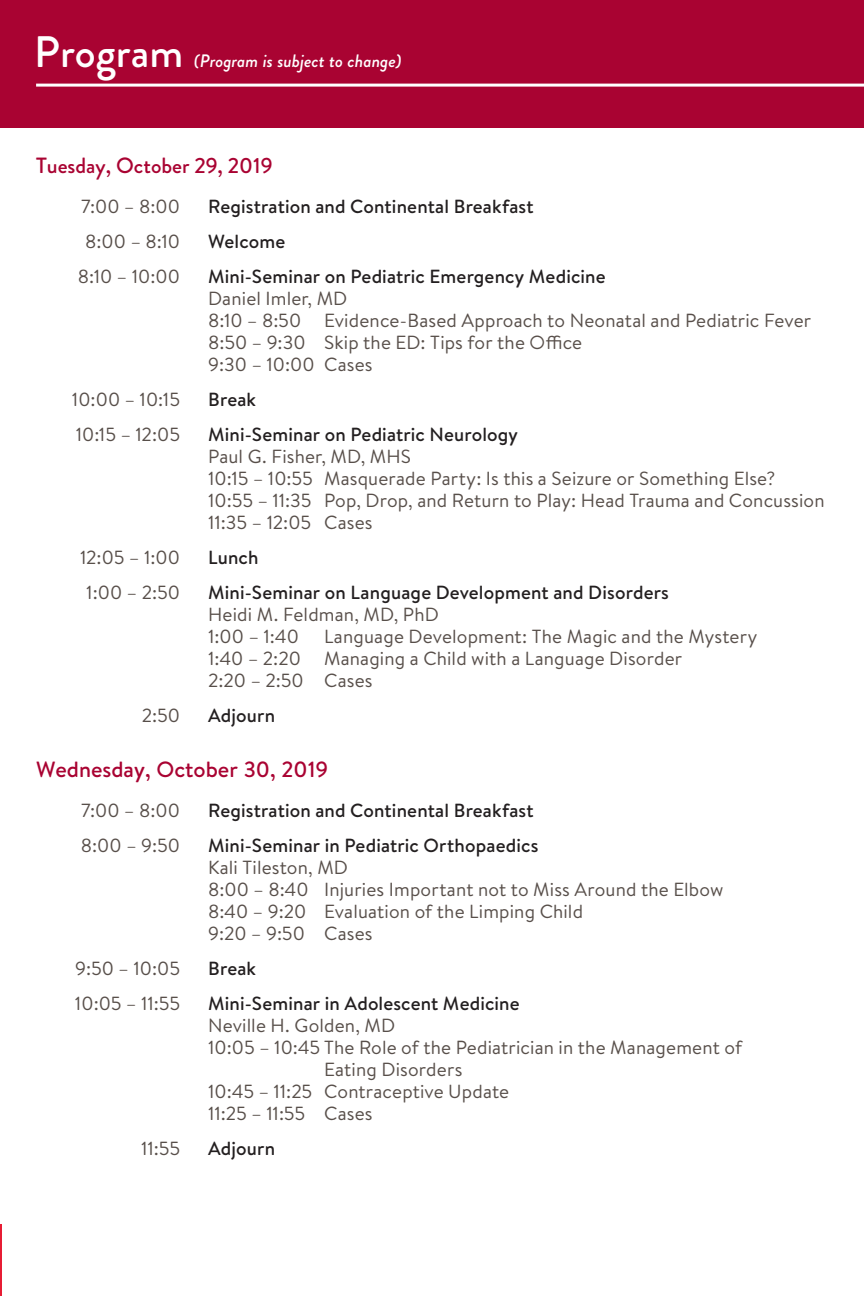
<style>
.page{position:relative;width:864px;height:1296px;background:#fff}
.page>*{position:absolute;margin:0;border:0;box-sizing:border-box;transform-origin:0 0}
.t1{font:500 44px "Brandon Grotesque";color:#fff}
.t2{font:500 22px "Brandon Text";color:#a90332}
.t3{font:500 22px "Brandon Grotesque";color:#a90332}
.t4{font:19px/22px "Brandon Text";letter-spacing:.01em;color:#584f4a}
.t5{font:500 19px/22px "Brandon Text";letter-spacing:.01em;color:#231f20}
.t6{font:italic 500 18px "Brandon Grotesque";color:#fff}
.s1{font-weight:500;color:#231f20}
.s2{font-weight:400;color:#584f4a}
</style>
<div class="page">
<div style="left:0;top:0;width:864px;height:128px;background:#a90332"></div>
<hr style="left:36px;top:84px;width:828px;height:3px;background:#fff">
<hr style="left:0;top:1224px;width:2px;height:72px;background:#e71c34">
<p class="t1" style="left:34px;top:21px;width:151px">Program</p>
<p class="t6" style="left:194px;top:48px;width:209px">(Program is subject to change)</p>
<p class="t3" style="left:36px;top:151px;width:238px">Tuesday, October 29, 2019</p>
<p class="t4" style="left:81px;top:195px;width:100px">7:00 – 8:00</p>
<p class="t5" style="left:208px;top:196px;width:327px">Registration and Continental Breakfast</p>
<p class="t4" style="left:85px;top:230px;width:96px">8:00 – 8:10</p>
<p class="t5" style="left:208px;top:230px;width:79px">Welcome</p>
<p class="t4" style="left:78px;top:265px;width:104px">8:10 – 10:00</p>
<p class="t4" style="left:208px;top:265px;width:605px"><span class="s1">Mini-Seminar on Pediatric Emergency Medicine<br></span>Daniel Imler, MD<br>8:10 – 8:50 Evidence-Based Approach to Neonatal and Pediatric Fever 8:50 – 9:30 Skip the ED: Tips for the Office<br>9:30 – 10:00 Cases</p>
<p class="t4" style="left:72px;top:388px;width:110px">10:00 – 10:15</p>
<p class="t5" style="left:208px;top:388px;width:49px">Break</p>
<p class="t4" style="left:76px;top:423px;width:106px">10:15 – 12:05</p>
<p class="t4" style="left:208px;top:423px;width:618px"><span class="s1">Mini-Seminar on Pediatric Neurology<br></span>Paul G. Fisher, MD, MHS<br>10:15 – 10:55 Masquerade Party: Is this a Seizure or Something Else?<br>10:55 – 11:35 Pop, Drop, and Return to Play: Head Trauma and Concussion 11:35 – 12:05 Cases</p>
<p class="t4" style="left:80px;top:546px;width:102px">12:05 – 1:00</p>
<p class="t5" style="left:208px;top:546px;width:52px">Lunch</p>
<p class="t4" style="left:86px;top:581px;width:95px">1:00 – 2:50</p>
<p class="t5" style="left:208px;top:581px;width:462px">Mini-Seminar on Language Development and Disorders<br><span class="s2">Heidi M. Feldman, MD, PhD<br>1:00 – 1:40</span></p>
<p class="t4" style="left:208px;top:625px;width:551px;text-indent:116px">Language Development: The Magic and the Mystery<br>1:40 – 2:20 Managing a Child with a Language Disorder<br>2:20 – 2:50 Cases</p>
<p class="t4" style="left:142px;top:704px;width:40px">2:50</p>
<p class="t5" style="left:208px;top:704px;width:69px">Adjourn</p>
<p class="t2" style="left:36px;top:754px;width:294px">Wednesday, October 30, 2019</p>
<p class="t4" style="left:81px;top:799px;width:100px">7:00 – 8:00</p>
<p class="t5" style="left:208px;top:799px;width:327px">Registration and Continental Breakfast</p>
<p class="t4" style="left:81px;top:834px;width:101px">8:00 – 9:50</p>
<p class="t4" style="left:208px;top:834px;width:517px"><span class="s1">Mini-Seminar in Pediatric Orthopaedics<br></span>Kali Tileston, MD<br>8:00 – 8:40 Injuries Important not to Miss Around the Elbow 8:40 – 9:20 Evaluation of the Limping Child<br>9:20 – 9:50 Cases</p>
<p class="t4" style="left:75px;top:957px;width:106px">9:50 – 10:05</p>
<p class="t5" style="left:208px;top:957px;width:49px">Break</p>
<p class="t4" style="left:75px;top:992px;width:107px">10:05 – 11:55</p>
<p class="t5" style="left:208px;top:992px;width:313px">Mini-Seminar in Adolescent Medicine</p>
<p class="t4" style="left:208px;top:1014px;width:189px">Neville H. Golden, MD</p>
<p class="t4" style="left:208px;top:1036px;width:536px">10:05 – 10:45 The Role of the Pediatrician in the Management of</p>
<p class="t4" style="left:324px;top:1058px;width:140px">Eating Disorders</p>
<p class="t4" style="left:208px;top:1080px;width:303px">10:45 – 11:25 Contraceptive Update</p>
<p class="t4" style="left:208px;top:1102px;width:166px">11:25 – 11:55 Cases</p>
<p class="t4" style="left:141px;top:1137px;width:40px">11:55</p>
<p class="t5" style="left:208px;top:1137px;width:69px">Adjourn</p>
</div>
